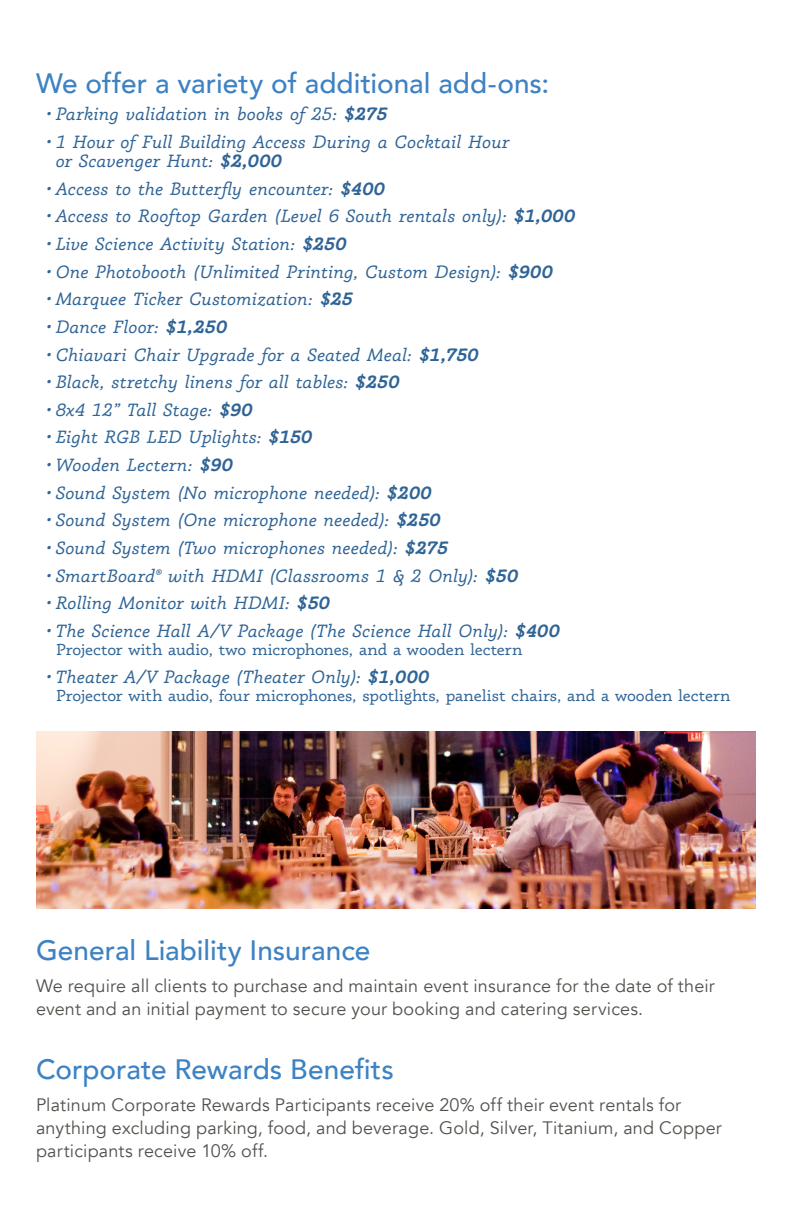
<style>
.page{position:relative;width:792px;height:1224px;background:#fff}
.page>*{position:absolute;margin:0;border:0;box-sizing:border-box;transform-origin:0 0}
.Subheads{font:500 28px "Avenir";color:#3d82c3}
.t1{font:italic 18px/19px "Phoreus Cherokee";letter-spacing:.005em;color:#2f6496}
.Text{font:18px/23px "Avenir";letter-spacing:.01em;color:#50534c}
.Included_in_Package{font:16px "Phoreus Cherokee";letter-spacing:-.005em;color:#2f6496}
.s1{font-weight:700}
</style>
<div class="page">
<img style="left:36px;top:732px;width:720px;height:176px">
<p class="Subheads" style="left:36px;top:59px;width:515px">We offer a variety of additional add-ons:</p>
<p class="t1" style="left:46px;top:105px;width:343px">• Parking validation in books of 25: <span class="s1">$275</span></p>
<p class="t1" style="left:56px;top:132px;width:455px;text-indent:-10px">• 1 Hour of Full Building Access During a Cocktail Hour or Scavenger Hunt: <span class="s1">$2,000</span></p>
<p class="t1" style="left:46px;top:179px;width:341px">• Access to the Butterfly encounter: <span class="s1">$400</span></p>
<p class="t1" style="left:46px;top:207px;width:531px">• Access to Rooftop Garden (Level 6 South rentals only): <span class="s1">$1,000</span></p>
<p class="t1" style="left:46px;top:234px;width:302px">• Live Science Activity Station: <span class="s1">$250</span></p>
<p class="t1" style="left:46px;top:262px;width:509px">• One Photobooth (Unlimited Printing, Custom Design): <span class="s1">$900</span></p>
<p class="t1" style="left:46px;top:290px;width:309px">• Marquee Ticker Customization: <span class="s1">$25</span></p>
<p class="t1" style="left:46px;top:317px;width:183px">• Dance Floor: <span class="s1">$1,250</span></p>
<p class="t1" style="left:46px;top:345px;width:434px">• Chiavari Chair Upgrade for a Seated Meal: <span class="s1">$1,750</span></p>
<p class="t1" style="left:46px;top:373px;width:355px">• Black, stretchy linens for all tables: <span class="s1">$250</span></p>
<p class="t1" style="left:46px;top:400px;width:208px">• 8x4 12” Tall Stage: <span class="s1">$90</span></p>
<p class="t1" style="left:46px;top:428px;width:268px">• Eight RGB LED Uplights: <span class="s1">$150</span></p>
<p class="t1" style="left:46px;top:455px;width:189px">• Wooden Lectern: <span class="s1">$90</span></p>
<p class="t1" style="left:46px;top:483px;width:387px">• Sound System (No microphone needed): <span class="s1">$200</span></p>
<p class="t1" style="left:46px;top:511px;width:396px">• Sound System (One microphone needed): <span class="s1">$250</span></p>
<p class="t1" style="left:46px;top:538px;width:404px">• Sound System (Two microphones needed): <span class="s1">$275</span></p>
<p class="t1" style="left:46px;top:566px;width:474px">• SmartBoard® with HDMI (Classrooms 1 &amp; 2 Only): <span class="s1">$50</span></p>
<p class="t1" style="left:46px;top:594px;width:286px">• Rolling Monitor with HDMI: <span class="s1">$50</span></p>
<p class="t1" style="left:46px;top:621px;width:516px">• The Science Hall A/V Package (The Science Hall Only): <span class="s1">$400</span></p>
<p class="Included_in_Package" style="left:56px;top:640px;width:468px">Projector with audio, two microphones, and a wooden lectern</p>
<p class="t1" style="left:46px;top:667px;width:385px">• Theater A/V Package (Theater Only): <span class="s1">$1,000</span></p>
<p class="Included_in_Package" style="left:56px;top:686px;width:676px">Projector with audio, four microphones, spotlights, panelist chairs, and a wooden lectern</p>
<p class="Subheads" style="left:36px;top:926px;width:336px">General Liability Insurance</p>
<p class="Text" style="left:36px;top:974px;width:680px">We require all clients to purchase and maintain event insurance for the date of their event and an initial payment to secure your booking and catering services.</p>
<p class="Subheads" style="left:36px;top:1045px;width:359px">Corporate Rewards Benefits</p>
<p class="Text" style="left:36px;top:1093px;width:687px">Platinum Corporate Rewards Participants receive 20% off their event rentals for anything excluding parking, food, and beverage. Gold, Silver, Titanium, and Copper participants receive 10% off.</p>
</div>
